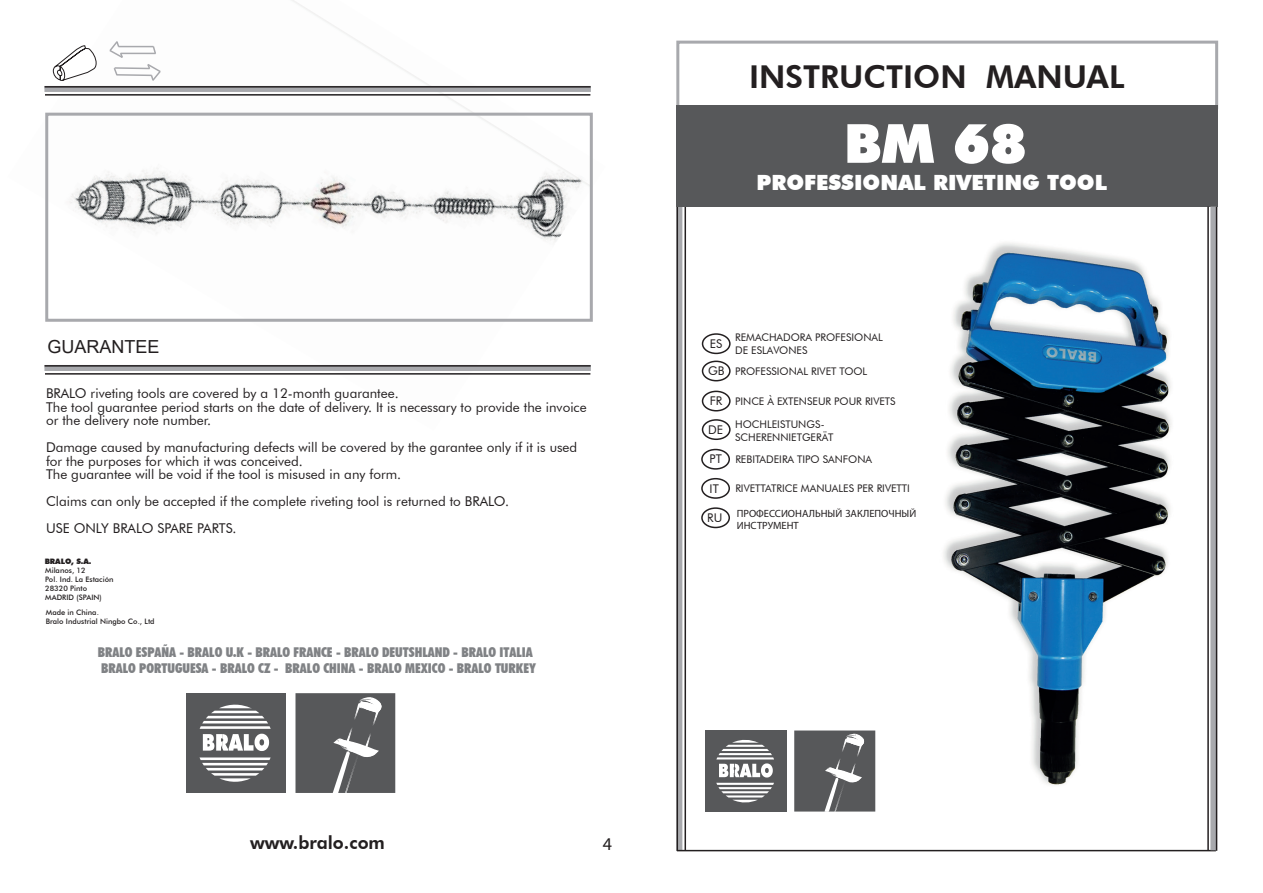
<style>
.page{position:relative;width:1263px;height:893px;background:#fff}
.page>*{position:absolute;margin:0;border:0;box-sizing:border-box;transform-origin:0 0}
.t1{font:900 54px "Futura BT";color:#fff}
.t2{font:800 31.5px "Futura BT";color:#231f20}
.t3{font:900 21px "Futura BT";color:#fff}
.t4{font:800 18px "Futura BT";color:#231f20}
.t5{font:18px "Arial";color:#231f20}
.t6{font:18px "Myriad Pro";color:#231f20}
.t7{font:13.5px/13.5px "Futura BT";color:#231f20}
.t8{font:900 condensed 13.5px/16.2px "Futura BT";color:#808285}
.t9{font:12px "Futura BT";color:#231f20}
.t10{font:10.5px/12.6px "Futura BT";color:#231f20}
.t11{font:10.5px/12.6px "Myriad Pro";color:#231f20}
.t12{font:500 7.5px/9px "Futura BT";color:#231f20}
.t13{font:900 7.5px "Futura BT";color:#231f20}
</style>
<div class="page">
<img style="left:774px;top:90px;width:445px;height:762px">
<img style="left:45px;top:0;width:548px;height:375px">
<div style="left:676px;top:206px;width:6px;height:645px;background:#a8a9ad"></div>
<hr style="left:684px;top:207px;width:2px;height:643px;background:#231f20">
<hr style="left:677px;top:850px;width:539px;height:1px;background:#231f20">
<hr style="left:676px;top:207px;width:2px;height:644px;background:#231f20">
<div style="left:676px;top:41px;width:542px;height:68px;border:3px solid #a8a9ad"></div>
<div style="left:676px;top:105px;width:542px;height:102px;background:#57585a"></div>
<div style="left:1210px;top:207px;width:6px;height:643px;background:#a8a9ad"></div>
<hr style="left:1216px;top:207px;width:1px;height:644px;background:#231f20">
<hr style="left:1207px;top:207px;width:2px;height:644px;background:#231f20">
<div style="left:44px;top:86px;width:547px;height:6px;background:#a8a9ad"></div>
<hr style="left:45px;top:94px;width:545px;height:2px;background:#231f20">
<hr style="left:45px;top:86px;width:546px;height:2px;background:#231f20">
<div style="left:44px;top:365px;width:547px;height:6px;background:#a8a9ad"></div>
<hr style="left:45px;top:373px;width:545px;height:2px;background:#231f20">
<hr style="left:45px;top:365px;width:546px;height:2px;background:#231f20">
<svg style="left:52px;top:39px;width:45px;height:42px"></svg>
<svg style="left:108px;top:40px;width:54px;height:42px"></svg>
<div style="left:705px;top:730px;width:81px;height:81px;background:#57585a"></div>
<svg style="left:716px;top:739px;width:58px;height:64px"></svg>
<svg style="left:794px;top:730px;width:81px;height:82px;background:#68696a"></svg>
<div style="left:186px;top:693px;width:100px;height:100px;background:#57585a"></div>
<svg style="left:199px;top:704px;width:72px;height:78px"></svg>
<svg style="left:295px;top:693px;width:100px;height:100px;background:#67686a"></svg>
<div style="left:702px;top:333px;width:29px;height:21px;border:2px solid #231f20;border-radius:50%"></div>
<div style="left:701px;top:449px;width:29px;height:21px;border:2px solid #231f20;border-radius:50%"></div>
<div style="left:701px;top:478px;width:29px;height:21px;border:2px solid #231f20;border-radius:50%"></div>
<div style="left:701px;top:507px;width:29px;height:21px;border:2px solid #231f20;border-radius:50%"></div>
<div style="left:702px;top:361px;width:29px;height:20px;border:2px solid #231f20;border-radius:50%"></div>
<div style="left:702px;top:391px;width:29px;height:20px;border:2px solid #231f20;border-radius:50%"></div>
<div style="left:702px;top:419px;width:29px;height:21px;border:2px solid #231f20;border-radius:50%"></div>
<div style="left:45px;top:113px;width:548px;height:209px;border:3px solid #a8a9ad"></div>
<h3 class="t5" style="left:47px;top:335px;width:114px">GUARANTEE</h3>
<p class="t7" style="left:46px;top:387px;width:542px">BRALO riveting tools are covered by a 12-month guarantee.<br>The tool guarantee period starts on the date of delivery. It is necessary to provide the invoice or the delivery note number.</p>
<p class="t7" style="left:46px;top:441px;width:533px">Damage caused by manufacturing defects will be covered by the garantee only if it is used for the purposes for which it was conceived.<br>The guarantee will be void if the tool is misused in any form.</p>
<p class="t7" style="left:46px;top:488px;width:465px;line-height:27px">Claims can only be accepted if the complete riveting tool is returned to BRALO.<br>USE ONLY BRALO SPARE PARTS.</p>
<p class="t13" style="left:45px;top:557px;width:48px">BRALO, S.A.</p>
<p class="t12" style="left:45px;top:566px;width:70px">Milanos, 12<br>Pol. Ind. La Estación<br>28320 Pinto<br>MADRID (SPAIN)</p>
<p class="t12" style="left:46px;top:608px;width:110px">Made in China.<br>Bralo Industrial Ningbo Co., Ltd</p>
<p class="t8" style="left:98px;top:644px;width:440px">BRALO ESPAÑA - BRALO U.K - BRALO FRANCE - BRALO DEUTSHLAND - BRALO ITALIA<br>BRALO PORTUGUESA - BRALO CZ - BRALO CHINA - BRALO MEXICO - BRALO TURKEY</p>
<h3 class="t4" style="left:250px;top:831px;width:136px">www.bralo.com</h3>
<h3 class="t6" style="left:603px;top:833px;width:11px">4</h3>
<h2 class="t2" style="left:749px;top:57px;width:377px">INSTRUCTION MANUAL</h2>
<h1 class="t1" style="left:844px;top:111px;width:185px">BM 68</h1>
<h3 class="t3" style="left:756px;top:170px;width:352px">PROFESSIONAL RIVETING TOOL</h3>
<p class="t9" style="left:710px;top:336px;width:14px">ES</p>
<p class="t9" style="left:708px;top:363px;width:18px">GB</p>
<p class="t9" style="left:710px;top:393px;width:14px">FR</p>
<p class="t9" style="left:708px;top:423px;width:16px">DE</p>
<p class="t9" style="left:710px;top:451px;width:14px">PT</p>
<p class="t9" style="left:710px;top:481px;width:11px">IT</p>
<p class="t9" style="left:707px;top:510px;width:17px">RU</p>
<p class="t10" style="left:735px;top:331px;width:149px">REMACHADORA PROFESIONAL<br>DE ESLAVONES</p>
<p class="t10" style="left:735px;top:365px;width:134px">PROFESSIONAL RIVET TOOL</p>
<p class="t10" style="left:735px;top:394px;width:162px">PINCE À EXTENSEUR POUR RIVETS</p>
<p class="t10" style="left:735px;top:418px;width:100px">HOCHLEISTUNGS-<br>SCHERENNIETGERÄT</p>
<p class="t10" style="left:735px;top:453px;width:138px">REBITADEIRA TIPO SANFONA</p>
<p class="t10" style="left:735px;top:482px;width:176px">RIVETTATRICE MANUALES PER RIVETTI</p>
<p class="t11" style="left:737px;top:507px;width:181px">ПРОФЕССИОНАЛЬНЫЙ ЗАКЛЕПОЧНЫЙ<br>ИНСТРУМЕНТ</p>
</div>
